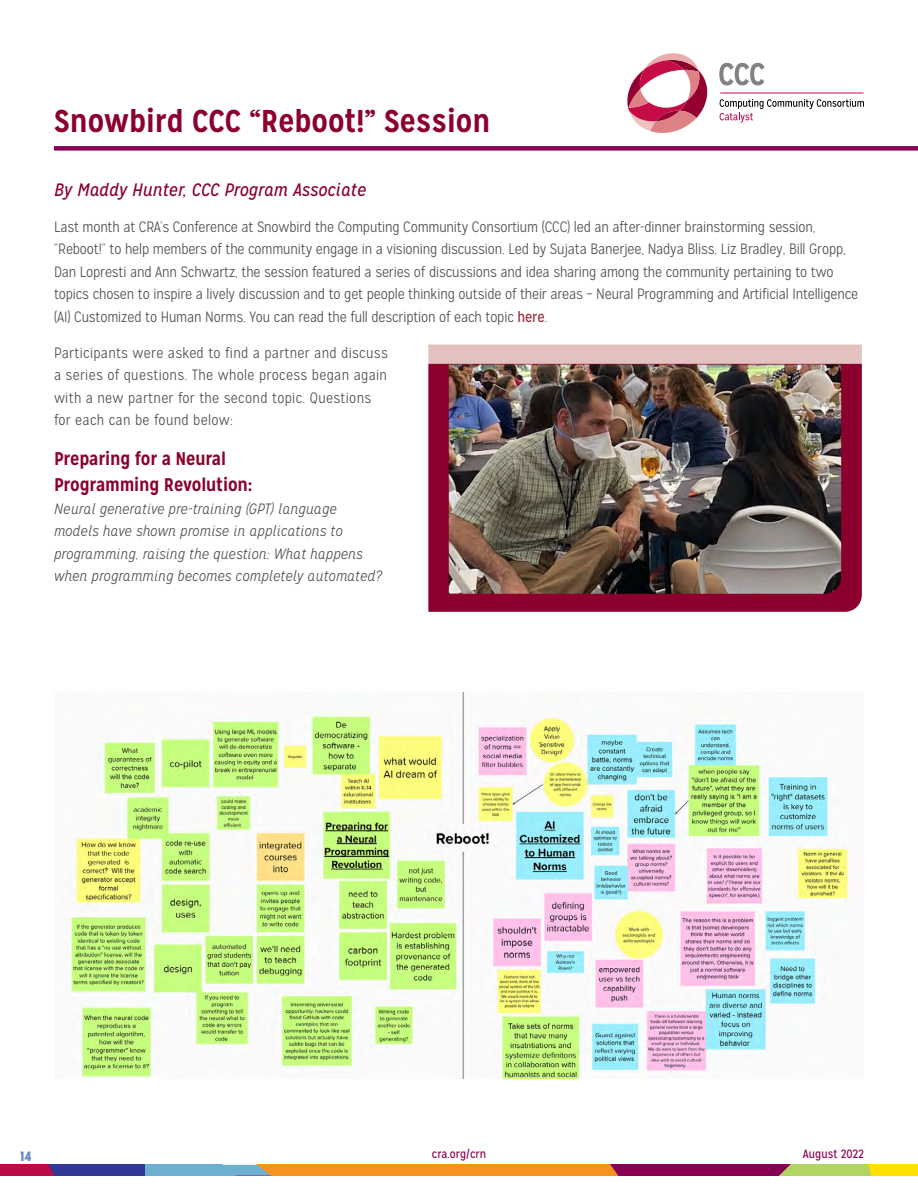
<style>
.page{position:relative;width:918px;height:1188px;background:#fff}
.page>*{position:absolute;margin:0;border:0;box-sizing:border-box;transform-origin:0 0}
.ARTICLE_TITLE{font:700 31.5px "Mission Gothic";color:#8b002c}
.SUBHEAD{font:700 18.3px/26.2px "Mission Gothic";letter-spacing:-.01em;color:#8b002c}
.AUTHOR{font:italic 18px "Mission Gothic";letter-spacing:.01em;color:#8b002c}
.BODY{font:300 15px/22.5px "Mission Gothic";letter-spacing:-.01em;color:#4d4d4f}
.BODY-2{font:italic 300 15px/22.5px "Mission Gothic";letter-spacing:.01em;color:#4d4d4f}
.BODY-3{font:300 15px/22.5px "Mission Gothic";letter-spacing:.02em;color:#4d4d4f}
.t1{font:900 13.5px "Mission Gothic";color:#6987c4}
.t2{font:12px "Mission Gothic";color:#8a0052}
.s1{font-weight:400;color:#9a2d3f}
</style>
<div class="page">
<svg style="left:0;top:1165px;width:918px;height:11px;background:#b27351"></svg>
<svg style="left:720px;top:99px;width:144px;height:24px"></svg>
<svg style="left:719px;top:63px;width:46px;height:22px"></svg>
<hr style="left:720px;top:93px;width:144px;height:1px;background:#c60c46">
<svg style="left:627px;top:53px;width:81px;height:80px"></svg>
<div style="left:54px;top:146px;width:864px;height:5px;background:#8a0052"></div>
<svg style="left:428px;top:364px;width:434px;height:248px;background:#8d0530"></svg>
<div style="left:428px;top:345px;width:434px;height:19px;background:#e4c1be"></div>
<img style="left:449px;top:364px;width:392px;height:230px">
<img style="left:65px;top:693px;width:783px;height:386px">
<p class="ARTICLE_TITLE" style="left:54px;top:101px;width:438px">Snowbird CCC “Reboot!” Session</p>
<p class="AUTHOR" style="left:54px;top:178px;width:314px">By Maddy Hunter, CCC Program Associate</p>
<p class="BODY" style="left:54px;top:215px;width:806px">Last month at CRA’s Conference at Snowbird the Computing Community Consortium (CCC) led an after-dinner brainstorming session, “Reboot!” to help members of the community engage in a visioning discussion. Led by Sujata Banerjee, Nadya Bliss, Liz Bradley, Bill Gropp, Dan Lopresti and Ann Schwartz, the session featured a series of discussions and idea sharing among the community pertaining to two topics chosen to inspire a lively discussion and to get people thinking outside of their areas – Neural Programming and Artificial Intelligence (AI) Customized to Human Norms. You can read the full description of each topic <span class="s1">here</span>.</p>
<p class="BODY-3" style="left:54px;top:341px;width:335px">Participants were asked to find a partner and discuss a series of questions. The whole process began again with a new partner for the second topic. Questions for each can be found below:</p>
<p class="SUBHEAD" style="left:54px;top:445px;width:200px">Preparing for a Neural<br>Programming Revolution:</p>
<p class="BODY-2" style="left:54px;top:497px;width:329px">Neural generative pre-training (GPT) language models have shown promise in applications to programming, raising the question: What happens when programming becomes completely automated?</p>
<p class="t1" style="left:21px;top:1147px;width:12px">14</p>
<p class="t2" style="left:432px;top:1147px;width:56px">cra.org/crn</p>
<p class="t2" style="left:803px;top:1147px;width:63px">August 2022</p>
</div>
